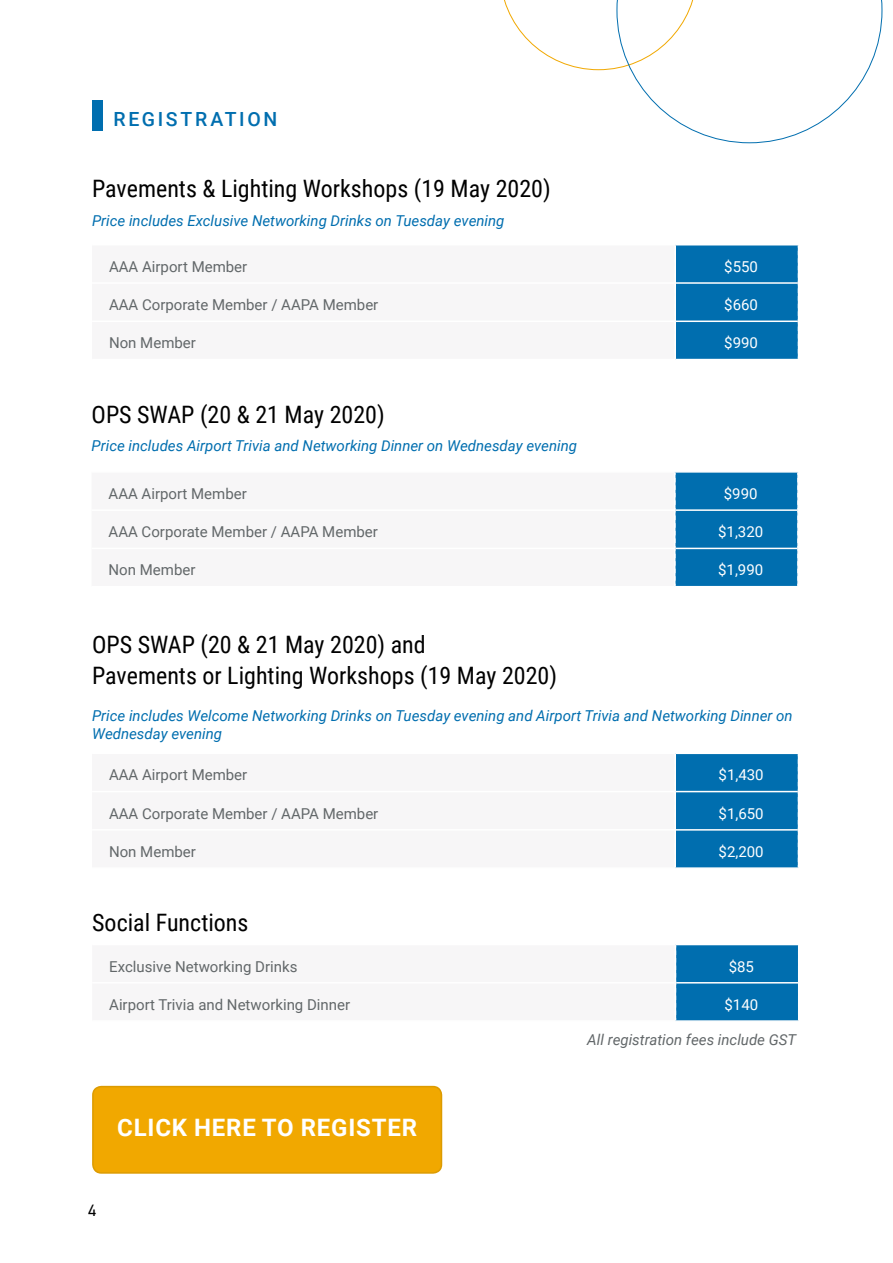
<style>
.page{position:relative;width:893px;height:1263px;background:#fff}
.page>*{position:absolute;margin:0;border:0;box-sizing:border-box;transform-origin:0 0}
.t1{font:24px/31.5px "Roboto Condensed";color:#000}
.t2{font:700 24px "Roboto";letter-spacing:.035em;color:#fff}
.t3{font:500 19.5px "Roboto";letter-spacing:.14em;color:#006eaf}
.t4{font:16.5px "DIN2014";color:#000}
.t5{font:italic 15px/18px "Roboto";color:#006eaf}
.t6{font:15px "Roboto";color:#626769}
.t7{font:15px "Roboto";color:#fff}
.t8{font:italic 15px "Roboto";color:#626769}
</style>
<div class="page">
<svg style="left:504px;top:0;width:378px;height:143px"></svg>
<div style="left:92px;top:100px;width:10px;height:31px;background:#006eaf"></div>
<svg style="left:674px;top:472px;width:124px;height:114px;background:#0d75b3"></svg>
<svg style="left:675px;top:245px;width:124px;height:115px;background:#0e76b3"></svg>
<svg style="left:675px;top:944px;width:124px;height:77px;background:#0f76b3"></svg>
<svg style="left:675px;top:753px;width:124px;height:115px;background:#0e76b3"></svg>
<div style="left:93px;top:1086px;width:348px;height:87px;background:#f1a800;border-radius:9px"></div>
<div style="left:92px;top:1086px;width:350px;height:88px;border:2px solid #dc9b01;border-radius:9px"></div>
<h2 class="t3" style="left:114px;top:105px;width:165px">REGISTRATION</h2>
<h1 class="t1" style="left:92px;top:172px;width:460px">Pavements &amp; Lighting Workshops (19 May 2020)</h1>
<p class="t5" style="left:92px;top:211px;width:414px">Price includes Exclusive Networking Drinks on Tuesday evening</p>
<p class="t6" style="left:109px;top:256px;width:140px">AAA Airport Member</p>
<p class="t7" style="left:724px;top:256px;width:35px">$550</p>
<p class="t6" style="left:109px;top:294px;width:271px">AAA Corporate Member / AAPA Member</p>
<p class="t7" style="left:724px;top:294px;width:35px">$660</p>
<p class="t6" style="left:109px;top:332px;width:88px">Non Member</p>
<p class="t7" style="left:724px;top:332px;width:35px">$990</p>
<h1 class="t1" style="left:92px;top:398px;width:295px">OPS SWAP (20 &amp; 21 May 2020)</h1>
<p class="t5" style="left:92px;top:436px;width:487px">Price includes Airport Trivia and Networking Dinner on Wednesday evening</p>
<p class="t6" style="left:109px;top:483px;width:140px">AAA Airport Member</p>
<p class="t7" style="left:724px;top:483px;width:35px">$990</p>
<p class="t6" style="left:109px;top:521px;width:271px">AAA Corporate Member / AAPA Member</p>
<p class="t7" style="left:718px;top:521px;width:47px">$1,320</p>
<p class="t6" style="left:109px;top:559px;width:88px">Non Member</p>
<p class="t7" style="left:718px;top:559px;width:47px">$1,990</p>
<h1 class="t1" style="left:92px;top:627px;width:466px">OPS SWAP (20 &amp; 21 May 2020) and<br>Pavements or Lighting Workshops (19 May 2020)</h1>
<p class="t5" style="left:92px;top:706px;width:702px">Price includes Welcome Networking Drinks on Tuesday evening and Airport Trivia and Networking Dinner on<br>Wednesday evening</p>
<p class="t6" style="left:109px;top:764px;width:140px">AAA Airport Member</p>
<p class="t7" style="left:719px;top:764px;width:47px">$1,430</p>
<p class="t6" style="left:109px;top:803px;width:271px">AAA Corporate Member / AAPA Member</p>
<p class="t7" style="left:719px;top:803px;width:47px">$1,650</p>
<p class="t6" style="left:109px;top:841px;width:88px">Non Member</p>
<p class="t7" style="left:719px;top:841px;width:47px">$2,200</p>
<h1 class="t1" style="left:92px;top:906px;width:158px">Social Functions</h1>
<p class="t6" style="left:109px;top:956px;width:190px">Exclusive Networking Drinks</p>
<p class="t7" style="left:729px;top:956px;width:27px">$85</p>
<p class="t6" style="left:109px;top:994px;width:242px">Airport Trivia and Networking Dinner</p>
<p class="t7" style="left:724px;top:994px;width:35px">$140</p>
<h1 class="t2" style="left:117px;top:1111px;width:302px">CLICK HERE TO REGISTER</h1>
<p class="t4" style="left:88px;top:1200px;width:10px">4</p>
<p class="t8" style="left:587px;top:1029px;width:210px">All registration fees include GST</p>
</div>
